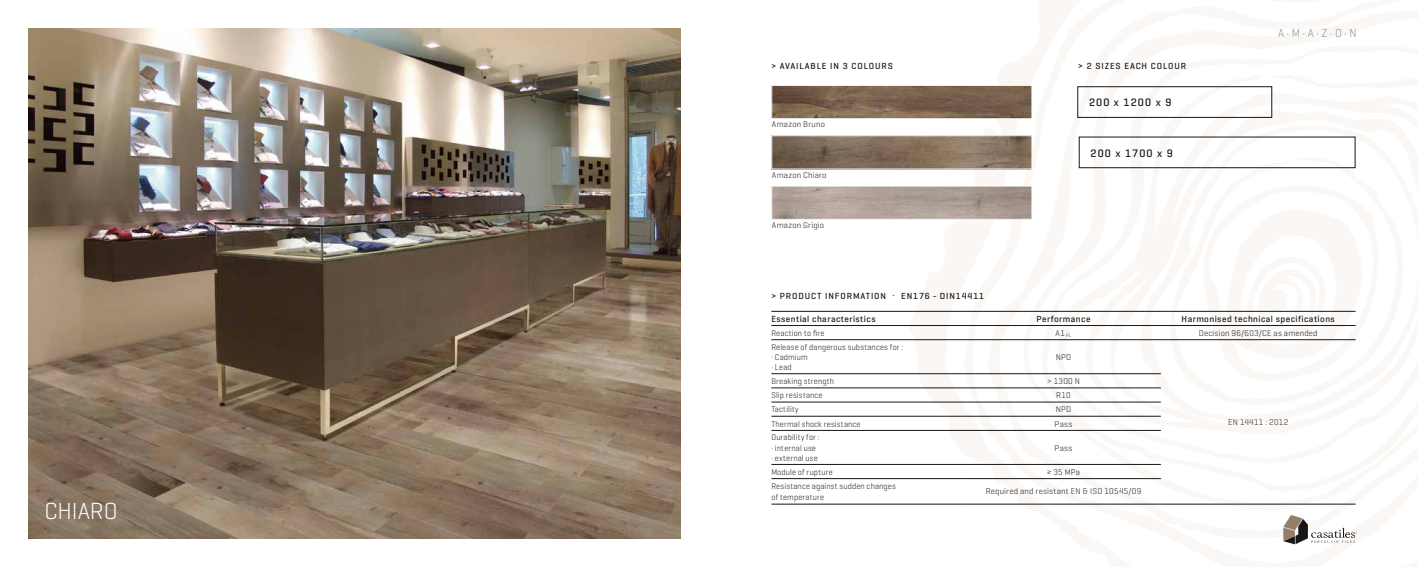
<style>
.page{position:relative;width:1418px;height:567px;background:#fff}
.page>*{position:absolute;margin:0;border:0;box-sizing:border-box;transform-origin:0 0}
.t1{font:300 23.7px "Geogrotesque";color:#fff}
.t2{font:200 11.8px "Geogrotesque";color:#5a6465}
.t3{font:500 11px "Geogrotesque";letter-spacing:.1em;color:#181716}
.t4{font:500 9px "Geogrotesque";letter-spacing:.1em;color:#181716}
.t5{font:500 9px "Geogrotesque";letter-spacing:.05em;color:#181716}
.t6{font:300 8.5px/10.2px "Geogrotesque";letter-spacing:.02em;color:#181716;scale:.95 1}
.t7{font:300 8.5px "Geogrotesque";letter-spacing:.02em;color:#181716}
</style>
<div class="page">
<svg style="left:908px;top:86px;width:450px;height:459px"></svg>
<img style="left:28px;top:28px;width:652px;height:511px">
<svg style="left:1283px;top:515px;width:73px;height:29px"></svg>
<img style="left:773px;top:87px;width:257px;height:30px">
<div style="left:771px;top:85px;width:261px;height:34px;border:1px solid #fff"></div>
<img style="left:773px;top:137px;width:257px;height:30px">
<div style="left:771px;top:135px;width:261px;height:34px;border:1px solid #fff"></div>
<img style="left:773px;top:188px;width:257px;height:30px">
<div style="left:771px;top:186px;width:261px;height:34px;border:1px solid #fff"></div>
<div style="left:1077px;top:86px;width:194px;height:32px;border:1px solid #181716"></div>
<div style="left:1078px;top:137px;width:277px;height:31px;border:1px solid #181716"></div>
<hr style="left:771px;top:325px;width:195px;height:1px;background:#181716">
<hr style="left:771px;top:339px;width:195px;height:1px;background:#181716">
<hr style="left:966px;top:339px;width:194px;height:1px;background:#181716">
<hr style="left:1160px;top:339px;width:195px;height:1px;background:#181716">
<hr style="left:771px;top:374px;width:195px;height:1px;background:#181716">
<hr style="left:966px;top:374px;width:194px;height:1px;background:#181716">
<hr style="left:771px;top:388px;width:195px;height:1px;background:#181716">
<hr style="left:966px;top:388px;width:194px;height:1px;background:#181716">
<hr style="left:771px;top:402px;width:195px;height:1px;background:#181716">
<hr style="left:966px;top:402px;width:194px;height:1px;background:#181716">
<hr style="left:771px;top:416px;width:195px;height:1px;background:#181716">
<hr style="left:966px;top:416px;width:194px;height:1px;background:#181716">
<hr style="left:771px;top:430px;width:195px;height:1px;background:#181716">
<hr style="left:966px;top:430px;width:194px;height:1px;background:#181716">
<hr style="left:771px;top:464px;width:195px;height:1px;background:#181716">
<hr style="left:966px;top:464px;width:194px;height:1px;background:#181716">
<hr style="left:771px;top:478px;width:195px;height:1px;background:#181716">
<hr style="left:966px;top:478px;width:194px;height:1px;background:#181716">
<hr style="left:966px;top:325px;width:194px;height:1px;background:#181716">
<hr style="left:1160px;top:325px;width:195px;height:1px;background:#181716">
<hr style="left:771px;top:311px;width:195px;height:1px;background:#181716">
<hr style="left:771px;top:504px;width:195px;height:1px;background:#181716">
<hr style="left:966px;top:504px;width:194px;height:1px;background:#181716">
<hr style="left:1160px;top:504px;width:195px;height:1px;background:#181716">
<hr style="left:966px;top:311px;width:194px;height:1px;background:#181716">
<hr style="left:1160px;top:311px;width:195px;height:1px;background:#181716">
<h1 class="t1" style="left:44px;top:496px;width:75px">CHIARO</h1>
<p class="t4" style="left:771px;top:60px;width:123px">&gt; AVAILABLE IN 3 COLOURS</p>
<p class="t4" style="left:1078px;top:60px;width:109px">&gt; 2 SIZES EACH COLOUR</p>
<p class="t3" style="left:1089px;top:96px;width:84px">200 x 1200 x 9</p>
<p class="t7" style="left:772px;top:119px;width:55px">Amazon Bruno</p>
<p class="t7" style="left:772px;top:169px;width:56px">Amazon Chiaro</p>
<p class="t7" style="left:772px;top:220px;width:54px">Amazon Grigio</p>
<p class="t3" style="left:1090px;top:146px;width:84px">200 x 1700 x 9</p>
<h2 class="t2" style="left:1278px;top:26px;width:80px">A•M•A•Z•O•N</h2>
<p class="t4" style="left:771px;top:290px;width:214px">&gt; PRODUCT INFORMATION . EN176 - DIN14411</p>
<p class="t5" style="left:771px;top:313px;width:106px">Essential characteristics</p>
<p class="t5" style="left:1036px;top:313px;width:55px">Performance</p>
<p class="t5" style="left:1181px;top:313px;width:155px">Harmonised technical specifications</p>
<p class="t6" style="left:771px;top:327px;width:57px">Reaction to fire</p>
<p class="t7" style="left:1055px;top:328px;width:17px">A1 <sub>FL</sub></p>
<p class="t7" style="left:1198px;top:328px;width:120px">Decision 96/603/CE as amended</p>
<p class="t6" style="left:771px;top:341px;width:140px">Release of dangerous substances for : · Cadmium<br>· Lead</p>
<p class="t7" style="left:1055px;top:352px;width:17px">NPD</p>
<p class="t6" style="left:771px;top:376px;width:68px">Breaking strength</p>
<p class="t7" style="left:1047px;top:376px;width:34px">&gt; 1300 N</p>
<p class="t6" style="left:771px;top:390px;width:55px">Slip resistance</p>
<p class="t7" style="left:1056px;top:390px;width:16px">R10</p>
<p class="t6" style="left:771px;top:404px;width:30px">Tactility</p>
<p class="t7" style="left:1055px;top:404px;width:17px">NPD</p>
<p class="t6" style="left:771px;top:418px;width:95px">Thermal shock resistance</p>
<p class="t7" style="left:1054px;top:418px;width:19px">Pass</p>
<p class="t6" style="left:771px;top:432px;width:52px">Durability for : · internal use · external use</p>
<p class="t7" style="left:1054px;top:442px;width:19px">Pass</p>
<p class="t6" style="left:771px;top:466px;width:66px">Module of rupture</p>
<p class="t7" style="left:1046px;top:466px;width:35px">≥ 35 MPa</p>
<p class="t6" style="left:771px;top:481px;width:132px">Resistance against sudden changes of temperature</p>
<p class="t7" style="left:985px;top:486px;width:157px">Required and resistant EN &amp; ISO 10545/09</p>
<p class="t7" style="left:1228px;top:417px;width:62px">EN 14411 : 2012</p>
</div>
